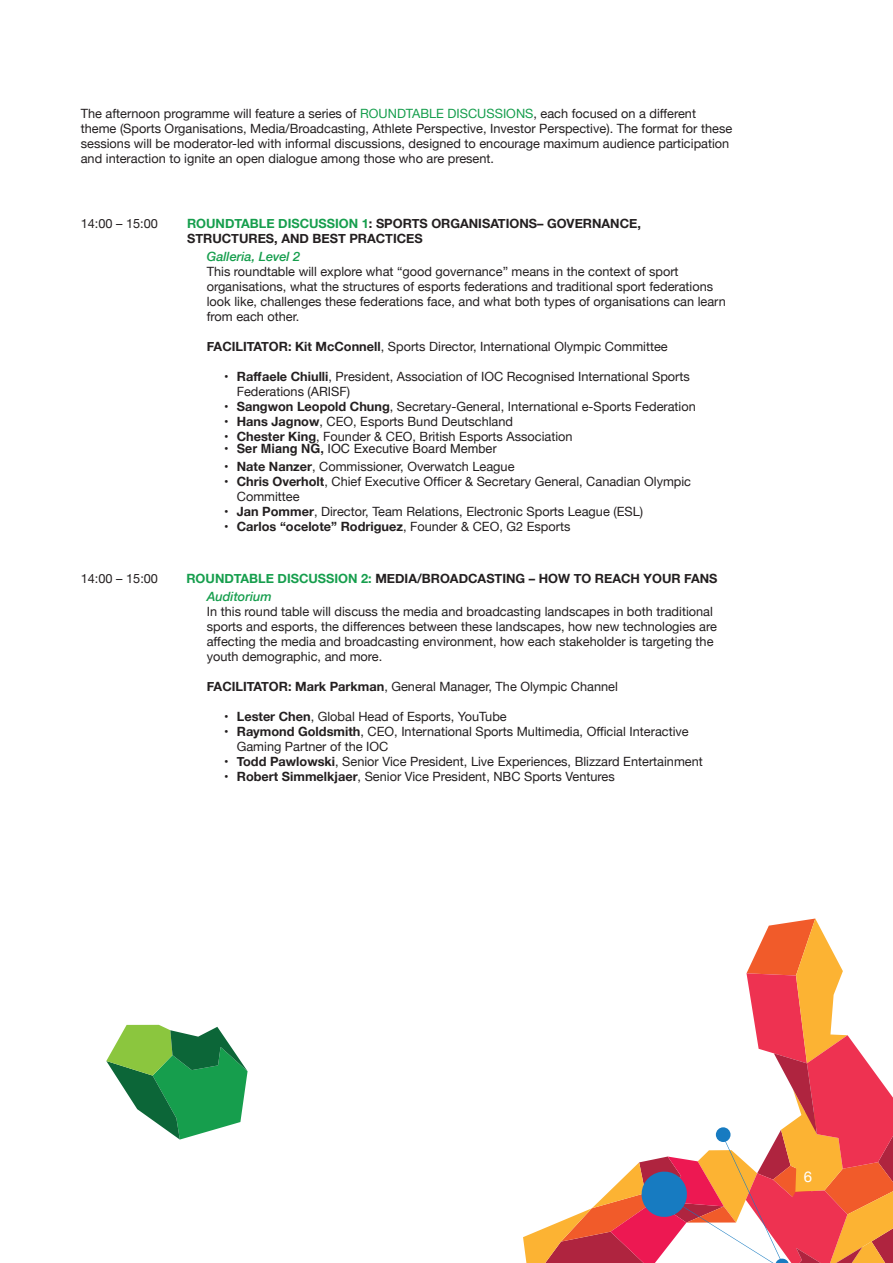
<style>
.page{position:relative;width:893px;height:1263px;background:#fff}
.page>*{position:absolute;margin:0;border:0;box-sizing:border-box;transform-origin:0 0}
.Text_de_base__drapea{font:15px "Helvetica Neue";color:#fff}
.Text_de_base__introd{font:12.75px/15px "Helvetica Neue";color:#231f20}
.Tex_de_basse_alignié{font:12.75px/15px "Helvetica Neue";color:#231f20}
.Text_de_base__date{font:700 12.75px/15px "Helvetica Neue";color:#231f20}
.t1{font:12.75px "Helvetica";color:#231f20}
.Petit_titre_de_base{font:italic 500 12.75px "Helvetica Neue";color:#169e4d}
.Text_de_base__date-2{font:12.75px "Helvetica Neue";color:#231f20}
.s1{color:#169e4d}
.s2{font-weight:700}
.s3{font-family:"Helvetica Neue";font-weight:700}
.s4{font-weight:400}
</style>
<div class="page">
<svg style="left:523px;top:918px;width:370px;height:345px"></svg>
<svg style="left:106px;top:1025px;width:142px;height:114px"></svg>
<p class="Text_de_base__introd" style="left:81px;top:107px;width:653px">The afternoon programme will feature a series of <span class="s1">ROUNDTABLE DISCUSSIONS</span>, each focused on a different theme (Sports Organisations, Media/Broadcasting, Athlete Perspective, Investor Perspective). The format for these sessions will be moderator-led with informal discussions, designed to encourage maximum audience participation and interaction to ignite an open dialogue among those who are present.</p>
<p class="Text_de_base__date-2" style="left:81px;top:214px;width:79px">14:00 – 15:00</p>
<p class="Text_de_base__date" style="left:187px;top:216px;width:455px"><span class="s1">ROUNDTABLE DISCUSSION 1</span>: SPORTS ORGANISATIONS– GOVERNANCE,<br>STRUCTURES, AND BEST PRACTICES</p>
<p class="Petit_titre_de_base" style="left:207px;top:246px;width:95px">Galleria, Level 2</p>
<p class="Tex_de_basse_alignié" style="left:207px;top:265px;width:520px">This roundtable will explore what “good governance” means in the context of sport organisations, what the structures of esports federations and traditional sport federations look like, challenges these federations face, and what both types of organisations can learn from each other.</p>
<p class="Tex_de_basse_alignié" style="left:207px;top:340px;width:462px"><span class="s2">FACILITATOR: Kit McConnell</span>, Sports Director, International Olympic Committee</p>
<p class="Text_de_base__introd" style="left:237px;top:370px;width:455px;text-indent:-13px"><span class="s2">• Raffaele Chiulli</span>, President, Association of IOC Recognised International Sports<br>Federations (ARISF)</p>
<p class="Text_de_base__introd" style="left:224px;top:400px;width:473px"><span class="s2">• Sangwon Leopold Chung</span>, Secretary-General, International e-Sports Federation</p>
<p class="Text_de_base__introd" style="left:224px;top:415px;width:291px"><span class="s2">• Hans Jagnow</span>, CEO, Esports Bund Deutschland</p>
<p class="Text_de_base__introd" style="left:224px;top:430px;width:350px"><span class="s2">• Chester King</span>, Founder &amp; CEO, British Esports Association</p>
<p class="t1" style="left:224px;top:442px;width:274px"><span class="s3">•</span> <span class="s2">Ser Miang NG,</span> IOC Executive Board Member</p>
<p class="Text_de_base__introd" style="left:224px;top:460px;width:292px"><span class="s2">• Nate Nanzer</span>, Commissioner, Overwatch League</p>
<p class="Text_de_base__introd" style="left:237px;top:475px;width:456px;text-indent:-13px"><span class="s2">• Chris Overholt</span>, Chief Executive Officer &amp; Secretary General, Canadian Olympic<br>Committee</p>
<p class="Text_de_base__introd" style="left:224px;top:505px;width:421px"><span class="s2">• Jan Pommer</span>, Director, Team Relations, Electronic Sports League (ESL)</p>
<p class="Text_de_base__date" style="left:224px;top:519px;width:348px">• Carlos “ocelote” Rodriguez<span class="s4">, Founder &amp; CEO, G2 Esports</span></p>
<p class="Text_de_base__date-2" style="left:81px;top:569px;width:79px">14:00 – 15:00</p>
<p class="Text_de_base__date" style="left:186px;top:571px;width:533px"><span class="s1">ROUNDTABLE DISCUSSION 2:</span> MEDIA/BROADCASTING – HOW TO REACH YOUR FANS</p>
<p class="Petit_titre_de_base" style="left:207px;top:586px;width:67px">Auditorium</p>
<p class="Tex_de_basse_alignié" style="left:207px;top:605px;width:512px">In this round table will discuss the media and broadcasting landscapes in both traditional sports and esports, the differences between these landscapes, how new technologies are affecting the media and broadcasting environment, how each stakeholder is targeting the youth demographic, and more.</p>
<p class="Tex_de_basse_alignié" style="left:207px;top:680px;width:413px"><span class="s2">FACILITATOR: Mark Parkman</span>, General Manager, The Olympic Channel</p>
<p class="Text_de_base__introd" style="left:224px;top:710px;width:284px"><span class="s2">• Lester Chen</span>, Global Head of Esports, YouTube</p>
<p class="Text_de_base__introd" style="left:237px;top:725px;width:453px;text-indent:-13px"><span class="s2">• Raymond Goldsmith</span>, CEO, International Sports Multimedia, Official Interactive<br>Gaming Partner of the IOC</p>
<p class="Text_de_base__introd" style="left:224px;top:755px;width:480px"><span class="s2">• Todd Pawlowski</span>, Senior Vice President, Live Experiences, Blizzard Entertainment</p>
<p class="Text_de_base__introd" style="left:224px;top:770px;width:392px"><span class="s2">• Robert Simmelkjaer</span>, Senior Vice President, NBC Sports Ventures</p>
<p class="Text_de_base__drapea" style="left:804px;top:1166px;width:10px">6</p>
</div>
